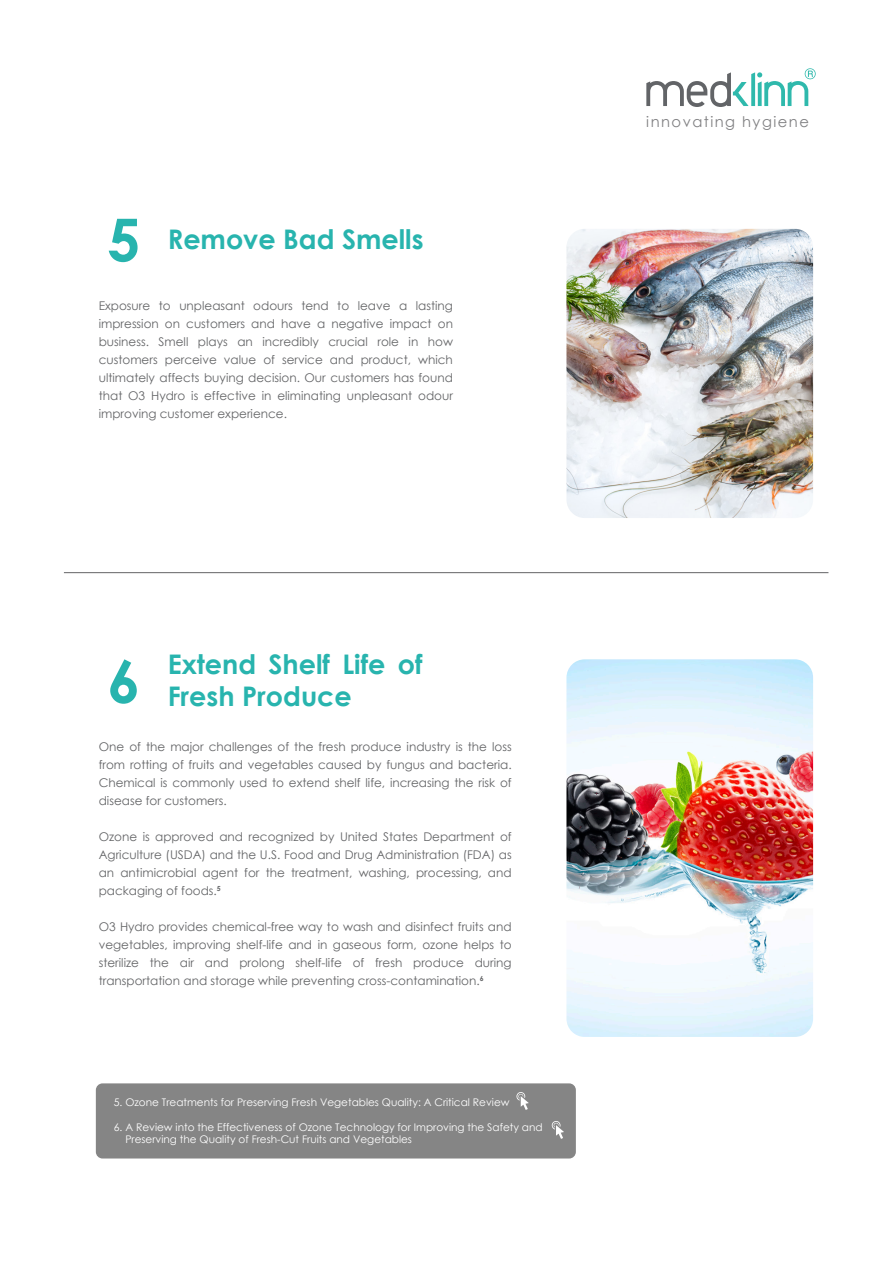
<style>
.page{position:relative;width:893px;height:1263px;background:#fff}
.page>*{position:absolute;margin:0;border:0;box-sizing:border-box;transform-origin:0 0}
.t1{font:700 58.8px "Century Gothic";color:#28b4ae}
.t2{font:700 27px/32.4px "Century Gothic";color:#28b4ae}
.t3{font:14.7px "Century Gothic";letter-spacing:.1em;color:#808082}
.t4{font:12px/18px "Century Gothic";color:#636466;text-align:justify}
.t5{font:10.5px/12px "Century Gothic";color:#fff}
.s1{font-size:58.8px}
</style>
<div class="page">
<img style="left:566px;top:229px;width:247px;height:289px">
<hr style="left:64px;top:572px;width:764px;height:1px;background:#636466">
<img style="left:566px;top:659px;width:247px;height:378px">
<div style="left:96px;top:1083px;width:480px;height:75px;background:#858585;border-radius:7px"></div>
<svg style="left:516px;top:1092px;width:13px;height:18px"></svg>
<svg style="left:552px;top:1121px;width:12px;height:18px"></svg>
<svg style="left:646px;top:68px;width:170px;height:39px"></svg>
<h2 class="t2" style="left:107px;top:221px;width:318px"><span class="s1">5</span> Remove Bad Smells</h2>
<p class="t4" style="left:99px;top:296px;width:356px">Exposure to unpleasant odours tend to leave a lasting impression on customers and have a negative impact on business. Smell plays an incredibly crucial role in how customers perceive value of service and product, which ultimately affects buying decision. Our customers has found that O3 Hydro is effective in eliminating unpleasant odour improving customer experience.</p>
<h1 class="t1" style="left:107px;top:637px;width:34px">6</h1>
<h2 class="t2" style="left:168px;top:647px;width:256px">Extend Shelf Life of<br>Fresh Produce</h2>
<p class="t4" style="left:99px;top:738px;width:414px">One of the major challenges of the fresh produce industry is the loss from rotting of fruits and vegetables caused by fungus and bacteria.<br>Chemical is commonly used to extend shelf life, increasing the risk of disease for customers.</p>
<p class="t4" style="left:99px;top:828px;width:414px">Ozone is approved and recognized by United States Department of Agriculture (USDA) and the U.S. Food and Drug Administration (FDA) as an antimicrobial agent for the treatment, washing, processing, and packaging of foods.<sup>5</sup></p>
<p class="t4" style="left:99px;top:918px;width:414px">O3 Hydro provides chemical-free way to wash and disinfect fruits and vegetables, improving shelf-life and in gaseous form, ozone helps to sterilize the air and prolong shelf-life of fresh produce during transportation and storage while preventing cross-contamination.<sup>6</sup></p>
<p class="t5" style="left:114px;top:1096px;width:397px">5. Ozone Treatments for Preserving Fresh Vegetables Quality: A Critical Review</p>
<p class="t5" style="left:125px;top:1120px;width:419px;text-indent:-12px">6. A Review into the Effectiveness of Ozone Technology for Improving the Safety and<br>Preserving the Quality of Fresh-Cut Fruits and Vegetables</p>
<p class="t3" style="left:646px;top:111px;width:164px">innovating hygiene</p>
</div>
